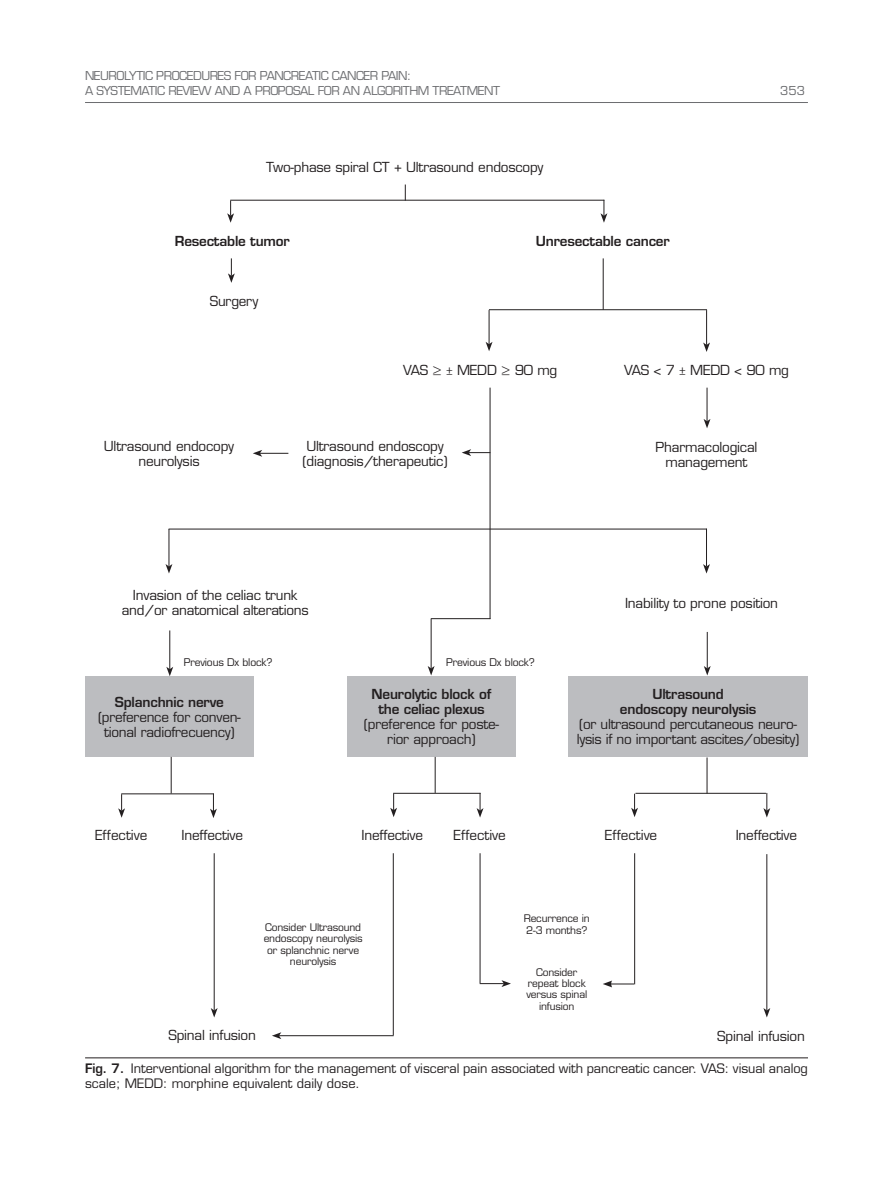
<style>
.page{position:relative;width:893px;height:1191px;background:#fff}
.page>*{position:absolute;margin:0;border:0;box-sizing:border-box;transform-origin:0 0}
.t1{font:13.5px/15px "Eurostile LT Std";letter-spacing:-.015em;color:#231f20;text-align:center}
.t2{font:600 13.5px/15px "Eurostile LT Std";letter-spacing:-.015em;color:#231f20;text-align:center}
.t3{font:12.75px/15.3px "Eurostile LT Std";letter-spacing:-.005em;color:#231f20}
.t4{font:12px/15px "Eurostile LT Std";letter-spacing:-.04em;color:#6c6d70}
.t5{font:10.35px "Eurostile LT Std";letter-spacing:-.015em;color:#231f20}
.t6{font:10.2px/11.4px "Eurostile LT Std";letter-spacing:-.015em;color:#231f20;text-align:center}
.s1{font-family:"Calibri";font-weight:300}
.s2{font-weight:600}
</style>
<div class="page">
<hr style="left:85px;top:102px;width:723px;height:1px;background:#6c6d70">
<hr style="left:85px;top:1057px;width:723px;height:1px;background:#231f20">
<div style="left:85px;top:676px;width:169px;height:81px;background:#bcbdc0"></div>
<div style="left:347px;top:676px;width:169px;height:81px;background:#bcbdc0"></div>
<div style="left:568px;top:676px;width:240px;height:81px;background:#bcbdc0"></div>
<svg style="left:405px;top:184px;width:1px;height:16px"></svg>
<svg style="left:227px;top:201px;width:7px;height:22px"></svg>
<svg style="left:228px;top:258px;width:7px;height:25px"></svg>
<hr style="left:169px;top:630px;width:1px;height:39px;background:#231f20">
<svg style="left:166px;top:667px;width:7px;height:9px"></svg>
<hr style="left:171px;top:757px;width:1px;height:36px;background:#231f20">
<svg style="left:600px;top:200px;width:7px;height:23px"></svg>
<hr style="left:603px;top:258px;width:1px;height:52px;background:#231f20">
<hr style="left:431px;top:619px;width:1px;height:49px;background:#231f20">
<svg style="left:428px;top:666px;width:7px;height:9px"></svg>
<hr style="left:490px;top:387px;width:1px;height:232px;background:#231f20">
<hr style="left:214px;top:853px;width:1px;height:157px;background:#231f20">
<svg style="left:211px;top:1008px;width:7px;height:9px"></svg>
<hr style="left:480px;top:853px;width:1px;height:130px;background:#231f20">
<hr style="left:634px;top:853px;width:1px;height:131px;background:#231f20">
<hr style="left:489px;top:310px;width:1px;height:34px;background:#231f20">
<svg style="left:486px;top:342px;width:6px;height:9px"></svg>
<hr style="left:706px;top:310px;width:1px;height:35px;background:#231f20">
<svg style="left:703px;top:342px;width:7px;height:10px"></svg>
<hr style="left:707px;top:387px;width:1px;height:34px;background:#231f20">
<svg style="left:704px;top:419px;width:6px;height:9px"></svg>
<hr style="left:707px;top:632px;width:1px;height:36px;background:#231f20">
<svg style="left:704px;top:666px;width:7px;height:9px"></svg>
<hr style="left:230px;top:200px;width:374px;height:1px;background:#231f20">
<svg style="left:462px;top:449px;width:28px;height:7px"></svg>
<hr style="left:431px;top:618px;width:59px;height:1px;background:#231f20">
<hr style="left:279px;top:1035px;width:115px;height:1px;background:#231f20">
<svg style="left:272px;top:1032px;width:9px;height:7px"></svg>
<svg style="left:253px;top:450px;width:35px;height:7px"></svg>
<svg style="left:480px;top:980px;width:31px;height:7px"></svg>
<svg style="left:603px;top:980px;width:31px;height:7px"></svg>
<svg style="left:210px;top:794px;width:7px;height:24px"></svg>
<svg style="left:118px;top:794px;width:7px;height:23px"></svg>
<hr style="left:121px;top:793px;width:93px;height:1px;background:#231f20">
<hr style="left:435px;top:757px;width:1px;height:36px;background:#231f20">
<svg style="left:477px;top:794px;width:6px;height:23px"></svg>
<svg style="left:390px;top:794px;width:7px;height:23px"></svg>
<hr style="left:393px;top:793px;width:88px;height:1px;background:#231f20">
<hr style="left:707px;top:757px;width:1px;height:36px;background:#231f20">
<svg style="left:763px;top:793px;width:7px;height:24px"></svg>
<svg style="left:631px;top:793px;width:7px;height:24px"></svg>
<hr style="left:635px;top:793px;width:131px;height:1px;background:#231f20">
<hr style="left:489px;top:309px;width:218px;height:1px;background:#231f20">
<hr style="left:169px;top:529px;width:1px;height:37px;background:#231f20">
<svg style="left:166px;top:564px;width:6px;height:9px"></svg>
<hr style="left:706px;top:528px;width:1px;height:38px;background:#231f20">
<svg style="left:703px;top:564px;width:7px;height:9px"></svg>
<hr style="left:169px;top:528px;width:538px;height:1px;background:#231f20">
<hr style="left:393px;top:853px;width:1px;height:182px;background:#231f20">
<hr style="left:766px;top:854px;width:1px;height:156px;background:#231f20">
<svg style="left:763px;top:1008px;width:7px;height:9px"></svg>
<p class="t4" style="left:85px;top:68px;width:416px">NEUROLYTIC PROCEDURES FOR PANCREATIC CANCER PAIN:<br>A SYSTEMATIC REVIEW AND A PROPOSAL FOR AN ALGORITHM TREATMENT</p>
<p class="t1" style="left:266px;top:159px;width:279px">Two-phase spiral CT + Ultrasound endoscopy</p>
<p class="t2" style="left:175px;top:233px;width:117px">Resectable tumor</p>
<p class="t2" style="left:536px;top:233px;width:135px">Unresectable cancer</p>
<p class="t1" style="left:210px;top:293px;width:50px">Surgery</p>
<p class="t4" style="left:780px;top:83px;width:26px">353</p>
<p class="t1" style="left:104px;top:439px;width:132px">Ultrasound endocopy neurolysis</p>
<p class="t1" style="left:403px;top:362px;width:156px">VAS ≥ <span class="s1">±</span> MEDD ≥ 90 mg</p>
<p class="t1" style="left:624px;top:362px;width:166px">VAS &lt; 7 <span class="s1">±</span> MEDD &lt; 90 mg</p>
<p class="t1" style="left:302px;top:439px;width:147px;text-align:left">Ultrasound endoscopy (diagnosis/therapeutic)</p>
<p class="t1" style="left:655px;top:439px;width:103px">Pharmacological management</p>
<p class="t1" style="left:122px;top:587px;width:188px">Invasion of the celiac trunk and/or anatomical alterations</p>
<p class="t5" style="left:184px;top:655px;width:90px">Previous Dx block?</p>
<p class="t2" style="left:115px;top:694px;width:111px">Splanchnic nerve</p>
<p class="t1" style="left:98px;top:709px;width:144px">(preference for conven&shy;tional radiofrecuency)</p>
<p class="t5" style="left:446px;top:655px;width:90px">Previous Dx block?</p>
<p class="t2" style="left:372px;top:686px;width:121px">Neurolytic block of the celiac plexus</p>
<p class="t1" style="left:364px;top:717px;width:137px">(preference for poste&shy;rior approach)</p>
<p class="t1" style="left:625px;top:595px;width:155px">Inability to prone position</p>
<p class="t2" style="left:620px;top:686px;width:138px">Ultrasound endoscopy neurolysis</p>
<p class="t1" style="left:577px;top:717px;width:224px;text-align:left">(or ultrasound percutaneous neuro&shy;lysis if no important ascites/obesity)</p>
<p class="t1" style="left:95px;top:828px;width:54px">Effective</p>
<p class="t1" style="left:182px;top:828px;width:63px">Ineffective</p>
<p class="t1" style="left:454px;top:828px;width:54px">Effective</p>
<p class="t1" style="left:605px;top:828px;width:54px">Effective</p>
<p class="t1" style="left:736px;top:828px;width:63px">Ineffective</p>
<p class="t1" style="left:362px;top:828px;width:63px">Ineffective</p>
<p class="t1" style="left:168px;top:1028px;width:89px">Spinal infusion</p>
<p class="t6" style="left:264px;top:921px;width:100px">Consider Ultrasound endoscopy neurolysis or splanchnic nerve neurolysis</p>
<p class="t6" style="left:524px;top:913px;width:68px;text-align:left">Recurrence in<br>2-3 months?</p>
<p class="t6" style="left:526px;top:966px;width:62px">Consider repeat block versus spinal infusion</p>
<p class="t1" style="left:717px;top:1028px;width:89px">Spinal infusion</p>
<p class="t3" style="left:85px;top:1061px;width:724px"><span class="s2">Fig. 7.</span> Interventional algorithm for the management of visceral pain associated with pancreatic cancer. VAS: visual analog scale; MEDD: morphine equivalent daily dose.</p>
</div>
